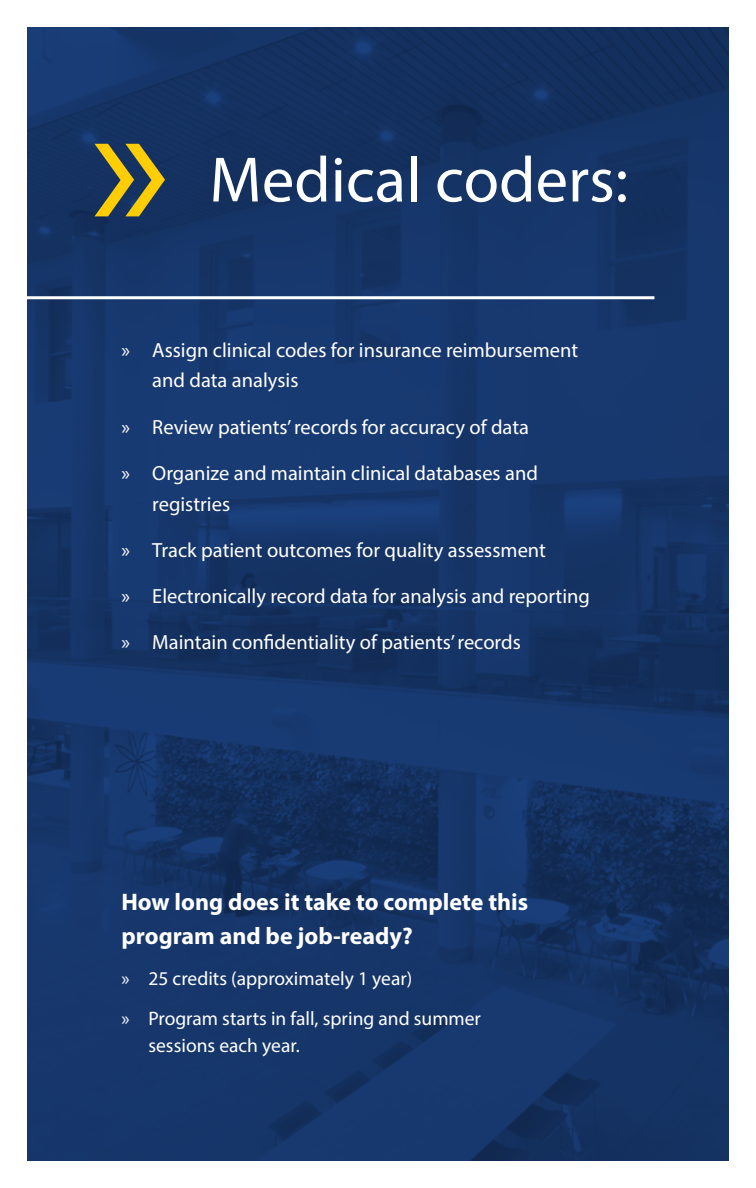
<style>
.page{position:relative;width:756px;height:1188px;background:#fff}
.page>*{position:absolute;margin:0;border:0;box-sizing:border-box;transform-origin:0 0}
.t1{font:64.65px "Myriad Pro";color:#fff}
.t2{font:700 24px/34.5px "Myriad Pro";color:#fff}
.t3{font:20.55px/30.8px "Myriad Pro";color:#fff}
.t4{font:19.5px/40.5px "Myriad Pro";color:#fff}
</style>
<div class="page">
<img style="left:28px;top:28px;width:700px;height:1132px">
<hr style="left:27px;top:296px;width:627px;height:3px;background:#fff">
<svg style="left:94px;top:144px;width:71px;height:72px;background:#6d6c3d"></svg>
<h1 class="t1" style="left:210px;top:140px;width:420px">Medical coders:</h1>
<p class="t3" style="left:152px;top:334px;width:428px;text-indent:-31px">» Assign clinical codes for insurance reimbursement and data analysis</p>
<p class="t3" style="left:121px;top:411px;width:409px">» Review patients’ records for accuracy of data</p>
<p class="t3" style="left:152px;top:457px;width:387px;text-indent:-31px">» Organize and maintain clinical databases and registries</p>
<p class="t3" style="left:121px;top:534px;width:426px">» Track patient outcomes for quality assessment</p>
<p class="t3" style="left:121px;top:580px;width:470px">» Electronically record data for analysis and reporting</p>
<p class="t3" style="left:121px;top:626px;width:401px">» Maintain confidentiality of patients’ records</p>
<p class="t2" style="left:122px;top:883px;width:408px">How long does it take to complete this program and be job-ready?</p>
<p class="t4" style="left:121px;top:957px;width:361px">» 25 credits (approximately 1 year)<br>» Program starts in fall, spring and summer</p>
<p class="t4" style="left:149px;top:1025px;width:153px">sessions each year.</p>
</div>
